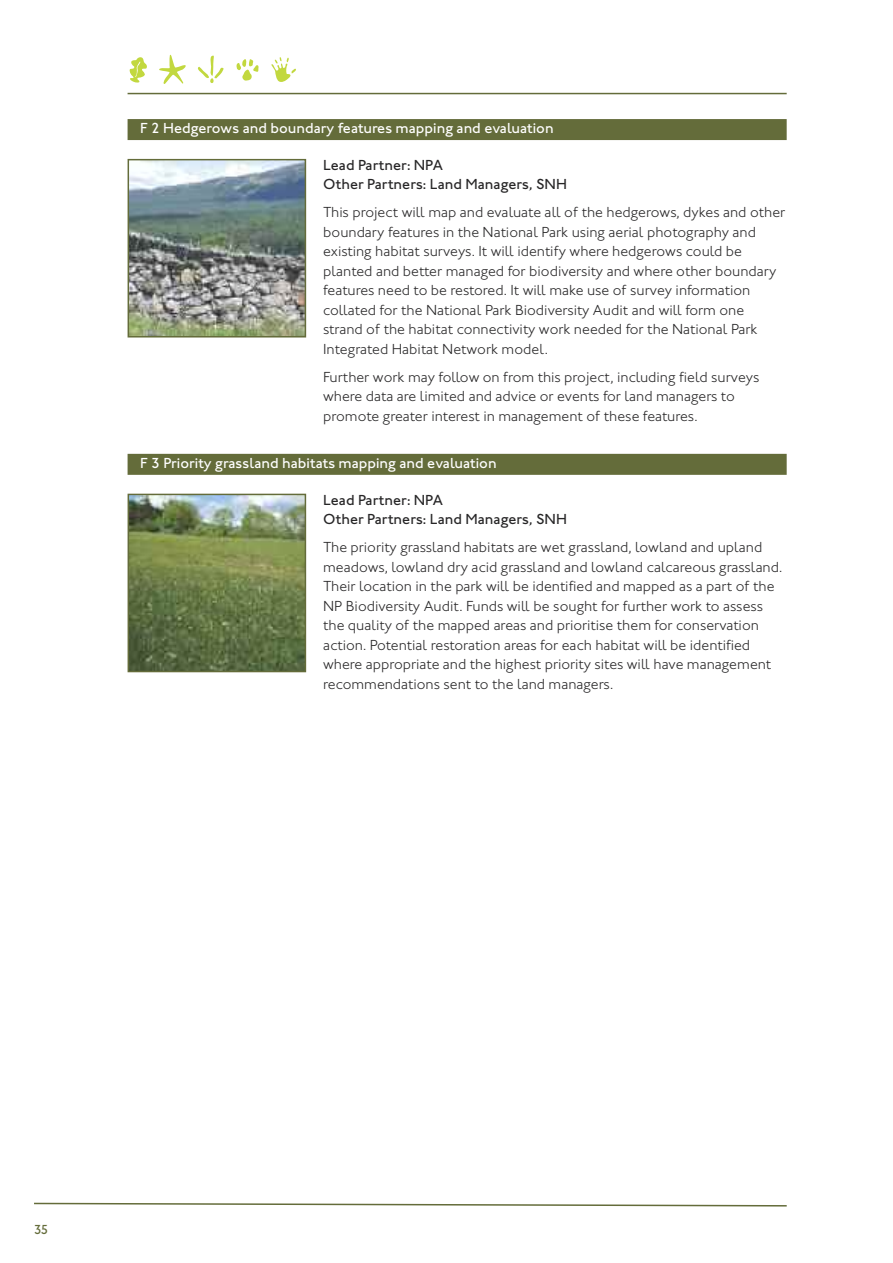
<style>
.page{position:relative;width:893px;height:1263px;background:#fff}
.page>*{position:absolute;margin:0;border:0;box-sizing:border-box;transform-origin:0 0}
.t1{font:300 15px/19.5px "Johnston ITC";color:#272627}
.t2{font:500 15px "Johnston ITC";color:#fff}
.t3{font:500 15px/19.5px "Johnston ITC";color:#272627}
.t4{font:500 13.5px "Johnston ITC";color:#646c3a}
</style>
<div class="page">
<svg style="left:34px;top:1202px;width:753px;height:5px"></svg>
<svg style="left:129px;top:57px;width:18px;height:26px"></svg>
<svg style="left:271px;top:57px;width:25px;height:25px"></svg>
<svg style="left:237px;top:59px;width:22px;height:22px"></svg>
<svg style="left:159px;top:55px;width:27px;height:29px"></svg>
<svg style="left:197px;top:55px;width:27px;height:28px"></svg>
<hr style="left:128px;top:93px;width:659px;height:1px;background:#646c3a">
<div style="left:128px;top:119px;width:659px;height:21px;background:#646c3a"></div>
<img style="left:131px;top:162px;width:172px;height:172px">
<div style="left:128px;top:159px;width:178px;height:178px;border:2px solid #646c3a"></div>
<div style="left:128px;top:454px;width:659px;height:21px;background:#646c3a"></div>
<img style="left:131px;top:497px;width:172px;height:172px">
<div style="left:128px;top:494px;width:178px;height:178px;border:2px solid #646c3a"></div>
<p class="t2" style="left:140px;top:123px;width:415px">F 2 Hedgerows and boundary features mapping and evaluation</p>
<p class="t3" style="left:323px;top:157px;width:245px">Lead Partner: NPA<br>Other Partners: Land Managers, SNH</p>
<p class="t1" style="left:323px;top:204px;width:464px">This project will map and evaluate all of the hedgerows, dykes and other boundary features in the National Park using aerial photography and existing habitat surveys. It will identify where hedgerows could be planted and better managed for biodiversity and where other boundary features need to be restored. It will make use of survey information collated for the National Park Biodiversity Audit and will form one strand of the habitat connectivity work needed for the National Park Integrated Habitat Network model.</p>
<p class="t1" style="left:323px;top:369px;width:438px">Further work may follow on from this project, including field surveys where data are limited and advice or events for land managers to promote greater interest in management of these features.</p>
<p class="t2" style="left:140px;top:458px;width:358px">F 3 Priority grassland habitats mapping and evaluation</p>
<p class="t3" style="left:323px;top:492px;width:245px">Lead Partner: NPA<br>Other Partners: Land Managers, SNH</p>
<p class="t1" style="left:323px;top:539px;width:461px">The priority grassland habitats are wet grassland, lowland and upland meadows, lowland dry acid grassland and lowland calcareous grassland.<br>Their location in the park will be identified and mapped as a part of the NP Biodiversity Audit. Funds will be sought for further work to assess the quality of the mapped areas and prioritise them for conservation action. Potential restoration areas for each habitat will be identified where appropriate and the highest priority sites will have management recommendations sent to the land managers.</p>
<p class="t4" style="left:34px;top:1225px;width:16px">35</p>
</div>
